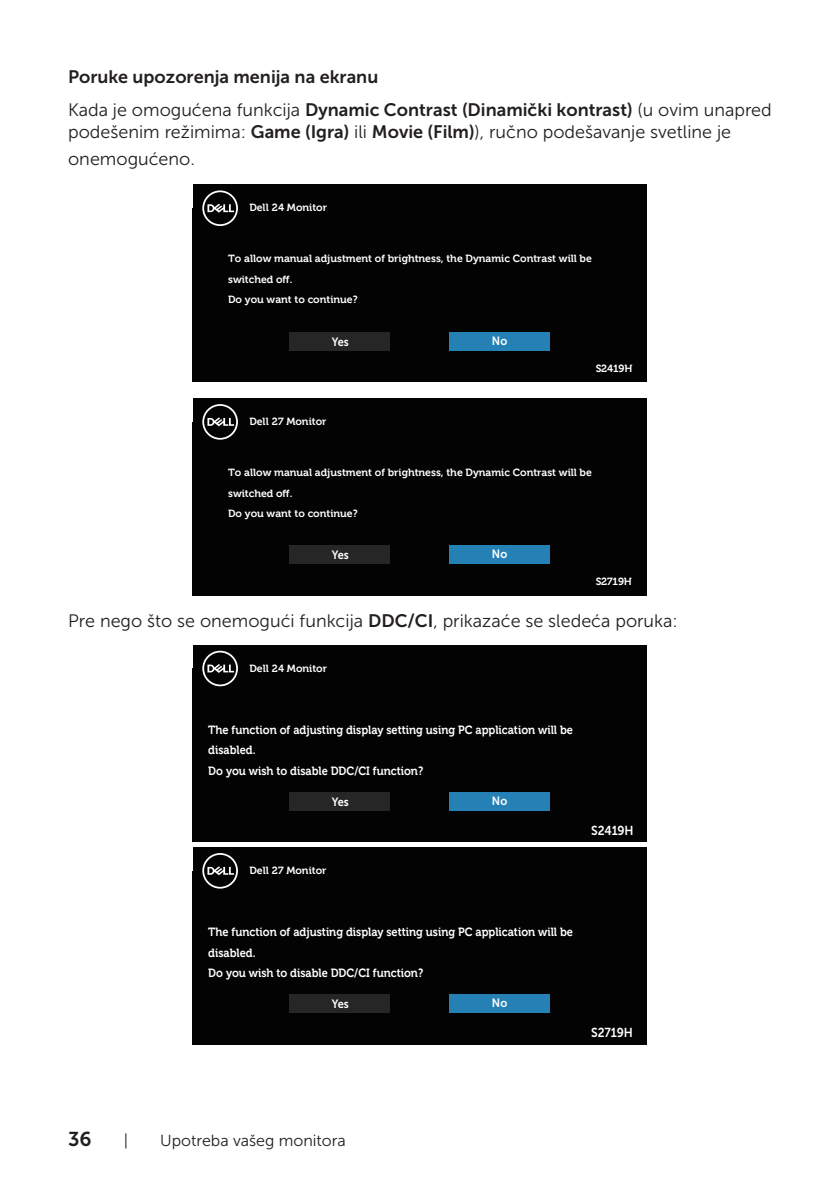
<style>
.page{position:relative;width:840px;height:1191px;background:#fff}
.page>*{position:absolute;margin:0;border:0;box-sizing:border-box;transform-origin:0 0}
.t1{font:20px "Museo Sans For Dell 700";color:#231f20}
.text{font:18px/21.6px "Museo Sans For Dell 300";color:#231f20}
.text-2{font:18px "Museo Sans For Dell 700";color:#231f20}
.t2{font:16px "Museo Sans For Dell 300";color:#231f20}
.t3{font:13px "Museo Sans For Dell 700";letter-spacing:-.015em;color:#fff;scale:.92 1}
.t4{font:700 12px/20.4px "Museo For Dell";color:#fff;scale:.92 1}
.t5{font:12px "Museo Sans For Dell 700";color:#fff;scale:.92 1}
.t6{font:700 10.4px/20.2px "Museo For Dell";color:#fff}
.s1{font-family:"Museo Sans For Dell 700"}
</style>
<div class="page">
<div style="left:193px;top:208px;width:453px;height:174px;background:#030303"></div>
<div style="left:193px;top:184px;width:453px;height:48px;background:#030303"></div>
<div style="left:289px;top:332px;width:100px;height:18px;background:#262626"></div>
<div style="left:449px;top:332px;width:100px;height:18px;background:#2581b5"></div>
<svg style="left:202px;top:190px;width:36px;height:36px"></svg>
<div style="left:193px;top:422px;width:453px;height:173px;background:#030303"></div>
<div style="left:193px;top:398px;width:453px;height:48px;background:#030303"></div>
<div style="left:289px;top:545px;width:100px;height:19px;background:#262626"></div>
<div style="left:449px;top:545px;width:100px;height:19px;background:#2581b5"></div>
<svg style="left:202px;top:404px;width:36px;height:36px"></svg>
<div style="left:193px;top:668px;width:453px;height:174px;background:#030303"></div>
<div style="left:193px;top:644px;width:453px;height:48px;background:#030303"></div>
<svg style="left:202px;top:650px;width:36px;height:36px"></svg>
<div style="left:289px;top:792px;width:100px;height:18px;background:#262626"></div>
<div style="left:449px;top:792px;width:100px;height:18px;background:#2581b5"></div>
<div style="left:193px;top:871px;width:453px;height:173px;background:#030303"></div>
<div style="left:193px;top:847px;width:453px;height:48px;background:#030303"></div>
<svg style="left:202px;top:853px;width:36px;height:35px"></svg>
<div style="left:289px;top:994px;width:100px;height:19px;background:#262626"></div>
<div style="left:449px;top:994px;width:100px;height:19px;background:#2581b5"></div>
<p class="text-2" style="left:68px;top:67px;width:311px">Poruke upozorenja menija na ekranu</p>
<p class="text" style="left:68px;top:99px;width:704px">Kada je omogućena funkcija <span class="s1">Dynamic Contrast (Dinamički kontrast)</span> (u ovim unapred podešenim režimima: <span class="s1">Game (Igra)</span> ili <span class="s1">Movie (Film)</span>), ručno podešavanje svetline je</p>
<p class="text" style="left:68px;top:148px;width:128px">onemogućeno.</p>
<p class="t6" style="left:249px;top:198px;width:79px">Dell 24 Monitor</p>
<p class="t6" style="left:228px;top:249px;width:365px">To allow manual adjustment of brightness, the Dynamic Contrast will be</p>
<p class="t6" style="left:228px;top:269px;width:131px">switched off.<br>Do you want to continue?</p>
<p class="t5" style="left:331px;top:335px;width:20px">Yes</p>
<p class="t5" style="left:491px;top:334px;width:18px">No</p>
<p class="t6" style="left:249px;top:411px;width:78px">Dell 27 Monitor</p>
<p class="t6" style="left:595px;top:358px;width:38px">S2419H</p>
<p class="t6" style="left:228px;top:462px;width:365px">To allow manual adjustment of brightness, the Dynamic Contrast will be</p>
<p class="t6" style="left:228px;top:483px;width:131px">switched off.<br>Do you want to continue?</p>
<p class="t5" style="left:331px;top:548px;width:20px">Yes</p>
<p class="t5" style="left:491px;top:547px;width:18px">No</p>
<p class="t6" style="left:595px;top:571px;width:38px">S2719H</p>
<p class="text" style="left:68px;top:610px;width:611px">Pre nego što se onemogući funkcija <span class="s1">DDC/CI</span>, prikazaće se sledeća poruka:</p>
<p class="t6" style="left:249px;top:658px;width:79px">Dell 24 Monitor</p>
<p class="t4" style="left:208px;top:720px;width:397px">The function of adjusting display setting using PC application will be disabled.<br>Do you wish to disable DDC/CI function?</p>
<p class="t5" style="left:331px;top:795px;width:20px">Yes</p>
<p class="t5" style="left:491px;top:794px;width:18px">No</p>
<p class="t6" style="left:249px;top:860px;width:78px">Dell 27 Monitor</p>
<p class="t3" style="left:591px;top:823px;width:48px">S2419H</p>
<p class="t4" style="left:208px;top:922px;width:397px">The function of adjusting display setting using PC application will be disabled.<br>Do you wish to disable DDC/CI function?</p>
<p class="t5" style="left:331px;top:997px;width:20px">Yes</p>
<p class="t5" style="left:491px;top:996px;width:18px">No</p>
<p class="t3" style="left:591px;top:1025px;width:47px">S2719H</p>
<h1 class="t1" style="left:68px;top:1127px;width:25px">36</h1>
<h3 class="t2" style="left:124px;top:1131px;width:6px">|</h3>
<h3 class="t2" style="left:160px;top:1131px;width:187px">Upotreba vašeg monitora</h3>
</div>
